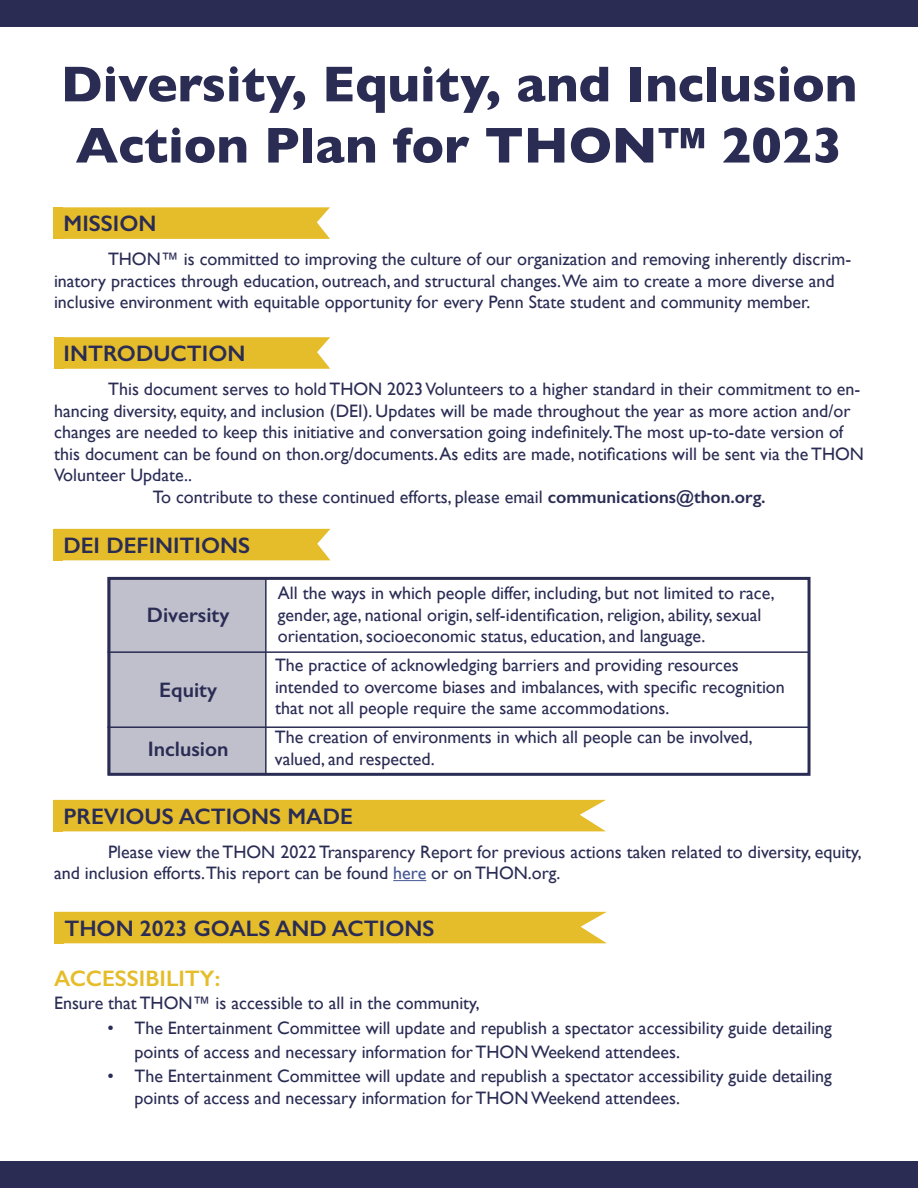
<style>
.page{position:relative;width:918px;height:1188px;background:#fff}
.page>*{position:absolute;margin:0;border:0;box-sizing:border-box;transform-origin:0 0}
.t1{font:700 51px/61.2px "Gill Sans";color:#2a2c54}
.t2{font:600 22.5px "Gill Sans";color:#2a2c54}
.t3{font:600 22.5px "Gill Sans";color:#e5bc29}
.t4{font:600 21px "Gill Sans";color:#2a2c54}
.t5{font:18px/21.6px "Gill Sans";color:#2a2c54}
.s1{font-weight:600}
.s2{color:#465792}
</style>
<div class="page">
<div style="left:0;top:0;width:918px;height:27px;background:#2a2c54"></div>
<div style="left:0;top:1161px;width:918px;height:27px;background:#2a2c54"></div>
<svg style="left:63px;top:207px;width:267px;height:32px;background:#e5be31"></svg>
<div style="left:54px;top:207px;width:9px;height:32px;background:#e5bc29"></div>
<svg style="left:64px;top:337px;width:266px;height:32px;background:#e5be30"></svg>
<div style="left:54px;top:337px;width:10px;height:32px;background:#e5bc29"></div>
<div style="left:63px;top:529px;width:267px;height:31px;background:#e5bc29"></div>
<div style="left:54px;top:529px;width:9px;height:31px;background:#e5bc29"></div>
<div style="left:107px;top:577px;width:704px;height:199px;border:3px solid #2a2c54"></div>
<hr style="left:265px;top:578px;width:2px;height:197px;background:#2a2c54">
<hr style="left:107px;top:651px;width:701px;height:2px;background:#2a2c54">
<hr style="left:107px;top:726px;width:701px;height:2px;background:#2a2c54">
<div style="left:107px;top:578px;width:158px;height:197px;background:#bfc0cc"></div>
<hr style="left:393px;top:880px;width:33px;height:1px;background:#465792">
<div style="left:63px;top:800px;width:543px;height:31px;background:#e5bc29"></div>
<div style="left:54px;top:800px;width:9px;height:31px;background:#e5bc29"></div>
<div style="left:64px;top:912px;width:543px;height:31px;background:#e5bc29"></div>
<div style="left:54px;top:912px;width:10px;height:31px;background:#e5bc29"></div>
<h1 class="t1" style="left:61px;top:52px;width:798px">Diversity, Equity, and Inclusion<br>Action Plan for THON™ 2023</h1>
<p class="t2" style="left:64px;top:210px;width:94px">MISSION</p>
<p class="t5" style="left:54px;top:248px;width:799px;text-indent:54px">THON™ is committed to improving the culture of our organization and removing inherently discrim&shy;inatory practices through education, outreach, and structural changes.We aim to create a more diverse and inclusive environment with equitable opportunity for every Penn State student and community member.</p>
<p class="t2" style="left:64px;top:340px;width:183px">INTRODUCTION</p>
<p class="t5" style="left:108px;top:378px;width:754px">This document serves to hold THON 2023 Volunteers to a higher standard in their commitment to en-</p>
<p class="t5" style="left:54px;top:400px;width:798px">hancing diversity, equity, and inclusion (DEI). Updates will be made throughout the year as more action and/or</p>
<p class="t5" style="left:54px;top:421px;width:791px">changes are needed to keep this initiative and conversation going indefinitely.The most up-to-date version of</p>
<p class="t5" style="left:54px;top:443px;width:811px">this document can be found on thon.org/documents. As edits are made, notifications will be sent via the THON</p>
<p class="t5" style="left:54px;top:464px;width:139px">Volunteer Update..</p>
<p class="t5" style="left:153px;top:486px;width:614px">To contribute to these continued efforts, please email <span class="s1">communications@thon.org.</span></p>
<p class="t2" style="left:63px;top:531px;width:188px">DEI DEFINITIONS</p>
<p class="t4" style="left:147px;top:602px;width:84px">Diversity</p>
<p class="t4" style="left:159px;top:677px;width:59px">Equity</p>
<p class="t4" style="left:148px;top:737px;width:82px">Inclusion</p>
<p class="t5" style="left:278px;top:582px;width:498px">All the ways in which people differ, including, but not limited to race, gender, age, national origin, self-identification, religion, ability, sexual orientation, socioeconomic status, education, and language.</p>
<p class="t5" style="left:275px;top:654px;width:511px">The practice of acknowledging barriers and providing resources intended to overcome biases and imbalances, with specific recognition that not all people require the same accommodations.</p>
<p class="t5" style="left:275px;top:726px;width:479px">The creation of environments in which all people can be involved, valued, and respected.</p>
<p class="t2" style="left:64px;top:802px;width:291px">PREVIOUS ACTIONS MADE</p>
<p class="t5" style="left:54px;top:841px;width:809px;text-indent:54px">Please view the THON 2022 Transparency Report for previous actions taken related to diversity, equity, and inclusion efforts.This report can be found <span class="s2">here</span> or on THON.org.</p>
<p class="t2" style="left:64px;top:914px;width:372px">THON 2023 GOALS AND ACTIONS</p>
<p class="t3" style="left:54px;top:965px;width:168px">ACCESSIBILITY:</p>
<p class="t5" style="left:54px;top:992px;width:427px">Ensure that THON™ is accessible to all in the community,</p>
<p class="t5" style="left:134px;top:1016px;width:699px;line-height:24px;text-indent:-27px">• The Entertainment Committee will update and republish a spectator accessibility guide detailing points of access and necessary information for THON Weekend attendees.</p>
<p class="t5" style="left:134px;top:1065px;width:699px;text-indent:-27px">• The Entertainment Committee will update and republish a spectator accessibility guide detailing points of access and necessary information for THON Weekend attendees.</p>
</div>
